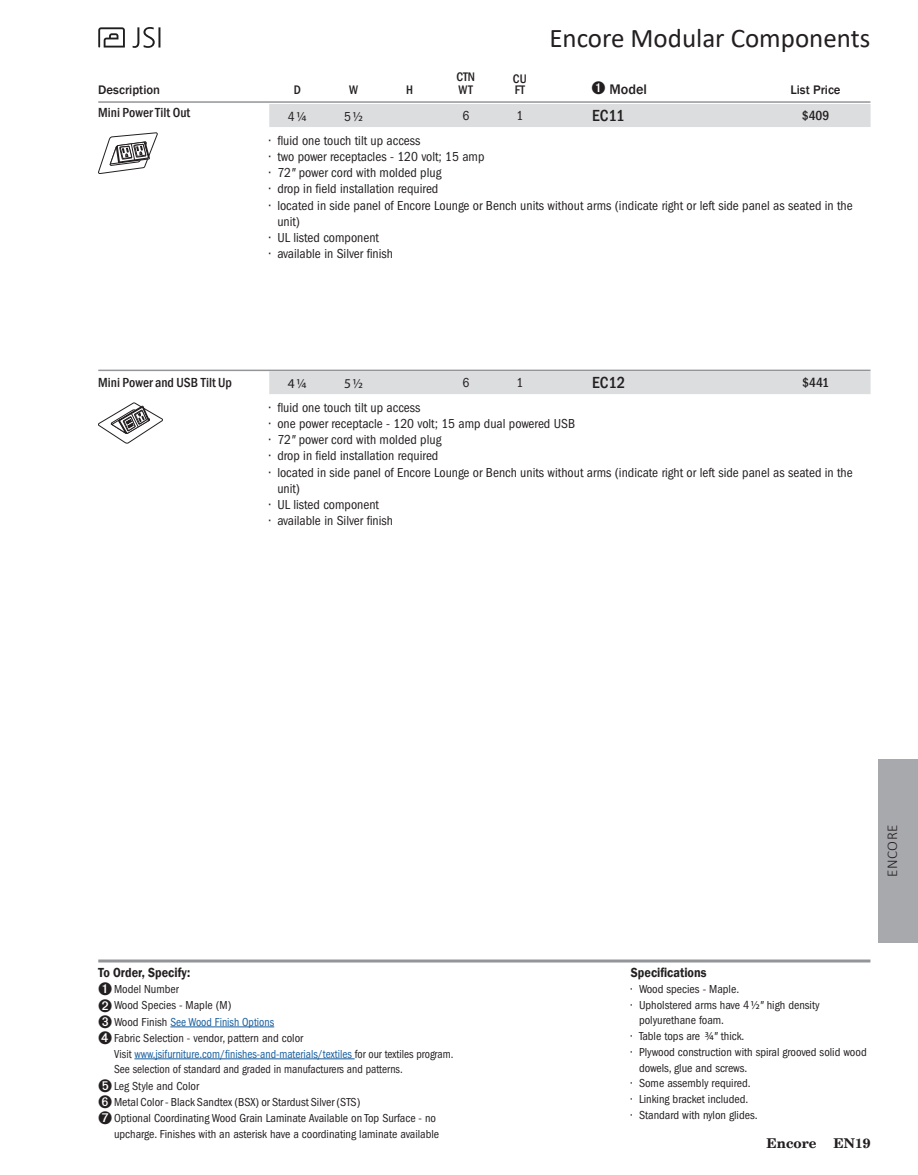
<style>
.page{position:relative;width:918px;height:1175px;background:#fff}
.page>*{position:absolute;margin:0;border:0;box-sizing:border-box;transform-origin:0 0}
.t1{font:27px "Calibri";color:#231f20}
.Model_Number{font:500 condensed 16.5px "Franklin Gothic";color:#231f20}
.t2{font:300 15px "Calibri";letter-spacing:.04em;color:#231f20}
.t3{font:500 14.25px "Franklin Gothic";color:#231f20}
.Dimension_Body{font:condensed 13.5px/16.2px "ITC Franklin Gothic Std";color:#231f20}
.Product_Description{font:500 condensed 13.5px "Franklin Gothic";color:#231f20}
.t4{font:600 13.5px "Franklin Gothic";color:#231f20;scale:.9 1}
.Dimension_Body-2{font:13.5px "Myriad Pro";color:#231f20}
.t5{font:700 13.5px "New Century Schlbk";color:#231f20}
.Prices{font:500 condensed 13.5px "Franklin Gothic";color:#231f20}
.t6{font:500 12.75px "Franklin Gothic";color:#231f20}
.t7{font:500 condensed 12.75px/13px "Franklin Gothic";color:#231f20}
.t8{font:condensed 12px/15.8px "ITC Franklin Gothic Std";color:#231f20}
.t9{font:condensed 12px "ITC Franklin Gothic Std";color:#175d9e;scale:.95 1}
.t10{font:condensed 12px "ITC Franklin Gothic Std";color:#231f20;scale:.95 1}
.s1{font-family:"ITC Franklin Gothic Std";font-stretch:condensed}
.s2{font-style:italic}
.s3{color:#231f20}
.s4{font-family:"Myriad Pro";font-stretch:normal}
</style>
<div class="page">
<hr style="left:98px;top:959px;width:772px;height:3px;background:#939598">
<hr style="left:170px;top:1026px;width:104px;height:1px;background:#175d9e">
<hr style="left:134px;top:1058px;width:221px;height:1px;background:#175d9e">
<div style="left:878px;top:759px;width:40px;height:183px;background:#a8a9ad"></div>
<svg style="left:133px;top:27px;width:27px;height:21px"></svg>
<svg style="left:98px;top:27px;width:27px;height:21px"></svg>
<hr style="left:98px;top:101px;width:772px;height:2px;background:#939598">
<div style="left:269px;top:104px;width:602px;height:23px;background:#dcdddf"></div>
<svg style="left:98px;top:133px;width:59px;height:41px"></svg>
<hr style="left:98px;top:369px;width:772px;height:2px;background:#939598">
<div style="left:269px;top:371px;width:602px;height:23px;background:#dcdddf"></div>
<svg style="left:98px;top:403px;width:65px;height:40px"></svg>
<p class="t6" style="left:98px;top:82px;width:63px">Description</p>
<p class="t7" style="left:294px;top:83px;width:9px">D</p>
<p class="t7" style="left:349px;top:83px;width:10px">W</p>
<p class="t7" style="left:406px;top:83px;width:8px">H</p>
<h1 class="t1" style="left:549px;top:20px;width:323px">Encore Modular Components</h1>
<p class="t7" style="left:456px;top:70px;width:20px">CTN<br>WT</p>
<p class="t7" style="left:513px;top:73px;width:15px;line-height:10.8px">CU<br>FT</p>
<p class="t3" style="left:591px;top:80px;width:57px">➊ Model</p>
<p class="t6" style="left:790px;top:82px;width:52px">List Price</p>
<p class="Product_Description" style="left:98px;top:104px;width:93px">Mini Power Tilt Out</p>
<p class="Dimension_Body-2" style="left:288px;top:108px;width:20px"><span class="s1">4</span>1/4</p>
<p class="Dimension_Body-2" style="left:344px;top:108px;width:20px"><span class="s1">5</span>1/2</p>
<p class="Dimension_Body" style="left:462px;top:108px;width:8px">6</p>
<p class="Dimension_Body" style="left:516px;top:108px;width:8px">1</p>
<p class="Model_Number" style="left:592px;top:105px;width:34px">EC11</p>
<p class="Prices" style="left:802px;top:107px;width:29px">$409</p>
<p class="Dimension_Body" style="left:269px;top:132px;width:153px">• fluid one touch tilt up access</p>
<p class="Dimension_Body" style="left:269px;top:148px;width:217px">• two power receptacles - 120 volt; 15 amp</p>
<p class="Dimension_Body" style="left:269px;top:165px;width:174px">• 72<span class="s2">"</span> power cord with molded plug</p>
<p class="Dimension_Body" style="left:269px;top:181px;width:171px">• drop in field installation required</p>
<p class="Dimension_Body" style="left:277px;top:197px;width:577px;text-indent:-8px">• located in side panel of Encore Lounge or Bench units without arms (indicate right or left side panel as seated in the unit)</p>
<p class="Dimension_Body" style="left:269px;top:229px;width:111px">• UL listed component</p>
<p class="Dimension_Body" style="left:269px;top:246px;width:125px">• available in Silver finish</p>
<p class="Product_Description" style="left:98px;top:374px;width:135px">Mini Power and USB Tilt Up</p>
<p class="Dimension_Body-2" style="left:288px;top:375px;width:20px">41/4</p>
<p class="Dimension_Body-2" style="left:344px;top:375px;width:20px">51/2</p>
<p class="Dimension_Body" style="left:462px;top:375px;width:8px">6</p>
<p class="Dimension_Body" style="left:516px;top:375px;width:8px">1</p>
<p class="Model_Number" style="left:592px;top:372px;width:35px">EC12</p>
<p class="Prices" style="left:802px;top:374px;width:28px">$441</p>
<p class="Dimension_Body" style="left:269px;top:399px;width:153px">• fluid one touch tilt up access</p>
<p class="Dimension_Body" style="left:269px;top:415px;width:307px">• one power receptacle - 120 volt; 15 amp dual powered USB</p>
<p class="Dimension_Body" style="left:269px;top:432px;width:174px">• 72<span class="s2">"</span> power cord with molded plug</p>
<p class="Dimension_Body" style="left:269px;top:448px;width:171px">• drop in field installation required</p>
<p class="Dimension_Body" style="left:277px;top:464px;width:577px;text-indent:-8px">• located in side panel of Encore Lounge or Bench units without arms (indicate right or left side panel as seated in the unit)</p>
<p class="Dimension_Body" style="left:269px;top:496px;width:111px">• UL listed component</p>
<p class="Dimension_Body" style="left:269px;top:513px;width:125px">• available in Silver finish</p>
<p class="t4" style="left:98px;top:964px;width:104px">To Order, Specify:</p>
<p class="t8" style="left:98px;top:981px;width:82px">➊Model Number</p>
<p class="t8" style="left:98px;top:997px;width:135px">➋Wood Species - Maple (M)</p>
<p class="t9" style="left:98px;top:1015px;width:187px"><span class="s3">➌Wood Finish</span> See Wood Finish Options</p>
<p class="t8" style="left:98px;top:1030px;width:207px">➍Fabric Selection - vendor, pattern and color</p>
<p class="t9" style="left:114px;top:1046px;width:359px"><span class="s3">Visit</span> www.jsifurniture.com/finishes-and-materials/textiles <span class="s3">for our textiles program.</span></p>
<p class="t10" style="left:114px;top:1062px;width:305px">See selection of standard and graded in manufacturers and patterns.</p>
<p class="t8" style="left:98px;top:1077px;width:102px">➎Leg Style and Color</p>
<p class="t8" style="left:98px;top:1094px;width:264px">➏Metal Color - Black Sandtex (BSX) or Stardust Silver (STS)</p>
<p class="t8" style="left:98px;top:1110px;width:339px">➐Optional Coordinating Wood Grain Laminate Available on Top Surface - no</p>
<p class="t8" style="left:114px;top:1126px;width:327px">upcharge. Finishes with an asterisk have a coordinating laminate available</p>
<p class="t2" style="left:883px;top:877px;width:54px;rotate:-90deg">ENCORE</p>
<p class="t4" style="left:631px;top:964px;width:85px">Specifications</p>
<p class="t8" style="left:631px;top:981px;width:110px">• Wood species - Maple.</p>
<p class="t8" style="left:639px;top:996px;width:182px;text-indent:-8px">• Upholstered arms have 4<span class="s4">1/2</span><span class="s2">"</span> high density polyurethane foam.</p>
<p class="t8" style="left:631px;top:1028px;width:115px">• Table tops are <span class="s4">3/4</span><span class="s2">"</span> thick.</p>
<p class="t8" style="left:639px;top:1044px;width:229px;text-indent:-8px">• Plywood construction with spiral grooved solid wood dowels, glue and screws.</p>
<p class="t8" style="left:631px;top:1075px;width:121px">• Some assembly required.</p>
<p class="t8" style="left:631px;top:1091px;width:119px">• Linking bracket included.</p>
<p class="t8" style="left:631px;top:1107px;width:128px">• Standard with nylon glides.</p>
<p class="t5" style="left:767px;top:1134px;width:52px">Encore</p>
<p class="t5" style="left:834px;top:1134px;width:38px">EN19</p>
</div>
